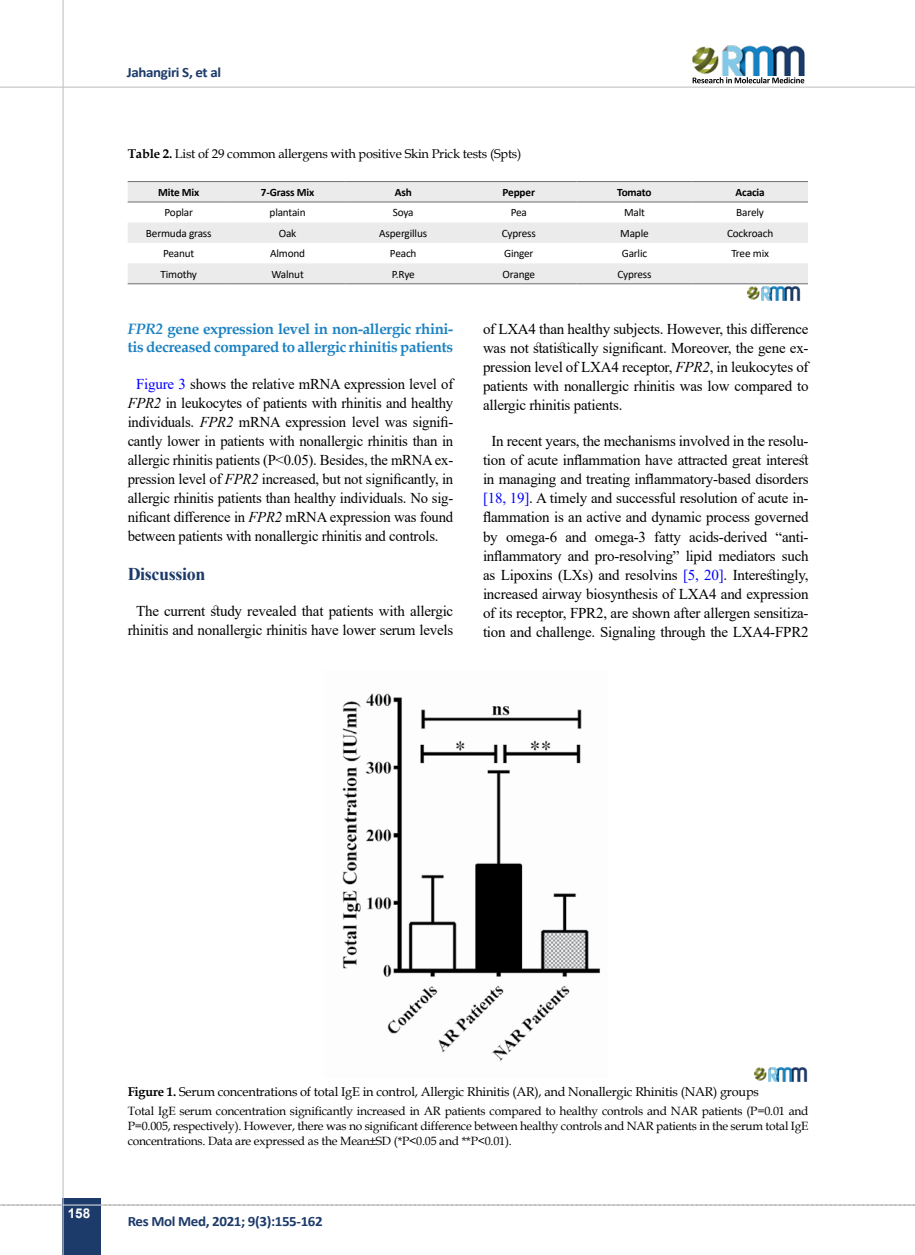
<style>
.page{position:relative;width:915px;height:1255px;background:#fff}
.page>*{position:absolute;margin:0;border:0;box-sizing:border-box;transform-origin:0 0}
.t1{font:700 18px "Times New Roman";letter-spacing:-.02em;color:#1d3b6a}
.t2{font:15px/19px "Times New Roman";letter-spacing:-.015em;color:#000;text-align:justify}
.t3{font:700 15px/18px "Book Antiqua";letter-spacing:-.02em;color:#1c82c2}
.t4{font:700 14.25px "Calibri";letter-spacing:-.025em;color:#1d3b6a;scale:1.05 1}
.t5{font:700 13.5px "Arial";color:#fff}
.t6{font:12.75px "Book Antiqua";letter-spacing:-.015em;color:#000}
.t7{font:12px/15px "Book Antiqua";letter-spacing:-.015em;color:#000;text-align:justify}
.t8{font:11.25px "Calibri";letter-spacing:-.015em;color:#000}
.t9{font:700 11.25px "Calibri";letter-spacing:-.015em;color:#000}
.s1{font-weight:700}
.s2{font-style:italic}
.s3{color:#00f}
</style>
<div class="page">
<svg style="left:0;top:1204px;width:915px;height:1px"></svg>
<div style="left:63px;top:1198px;width:38px;height:56px;background:#1d3b6a"></div>
<hr style="left:62px;top:0;width:2px;height:1254px;background:#c2c4c6">
<hr style="left:0;top:87px;width:914px;height:1px;background:#c2c4c6">
<hr style="left:63px;top:1204px;width:38px;height:1px;background:#ebebec">
<img style="left:692px;top:45px;width:113px;height:31px">
<svg style="left:692px;top:77px;width:112px;height:6px"></svg>
<img style="left:342px;top:693px;width:258px;height:368px">
<img style="left:753px;top:1067px;width:55px;height:13px">
<svg style="left:128px;top:182px;width:679px;height:101px;fill:#ebebec"></svg>
<hr style="left:128px;top:181px;width:102px;height:1px;background:#6d6e71">
<hr style="left:230px;top:181px;width:115px;height:1px;background:#6d6e71">
<hr style="left:345px;top:181px;width:116px;height:1px;background:#6d6e71">
<hr style="left:461px;top:181px;width:115px;height:1px;background:#6d6e71">
<hr style="left:576px;top:181px;width:116px;height:1px;background:#6d6e71">
<hr style="left:692px;top:181px;width:115px;height:1px;background:#6d6e71">
<hr style="left:128px;top:283px;width:102px;height:1px;background:#6d6e71">
<hr style="left:230px;top:283px;width:115px;height:1px;background:#6d6e71">
<hr style="left:345px;top:283px;width:116px;height:1px;background:#6d6e71">
<hr style="left:461px;top:283px;width:115px;height:1px;background:#6d6e71">
<hr style="left:576px;top:283px;width:116px;height:1px;background:#6d6e71">
<hr style="left:692px;top:283px;width:115px;height:1px;background:#6d6e71">
<hr style="left:128px;top:202px;width:102px;height:1px;background:#6d6e71">
<hr style="left:230px;top:202px;width:115px;height:1px;background:#6d6e71">
<hr style="left:345px;top:202px;width:116px;height:1px;background:#6d6e71">
<hr style="left:461px;top:202px;width:115px;height:1px;background:#6d6e71">
<hr style="left:576px;top:202px;width:116px;height:1px;background:#6d6e71">
<hr style="left:692px;top:202px;width:115px;height:1px;background:#6d6e71">
<img style="left:746px;top:286px;width:55px;height:15px">
<p class="t4" style="left:127px;top:62px;width:91px">Jahangiri S, et al</p>
<p class="t6" style="left:128px;top:145px;width:395px"><span class="s1">Table 2.</span> List of 29 common allergens with positive Skin Prick tests (Spts)</p>
<p class="t9" style="left:158px;top:184px;width:43px">Mite Mix</p>
<p class="t9" style="left:261px;top:184px;width:55px">7-Grass Mix</p>
<p class="t9" style="left:394px;top:184px;width:19px">Ash</p>
<p class="t9" style="left:502px;top:184px;width:34px">Pepper</p>
<p class="t9" style="left:617px;top:184px;width:36px">Tomato</p>
<p class="t9" style="left:735px;top:184px;width:31px">Acacia</p>
<p class="t8" style="left:164px;top:205px;width:30px">Poplar</p>
<p class="t8" style="left:269px;top:205px;width:37px">plantain</p>
<p class="t8" style="left:392px;top:205px;width:22px">Soya</p>
<p class="t8" style="left:510px;top:205px;width:18px">Pea</p>
<p class="t8" style="left:623px;top:205px;width:22px">Malt</p>
<p class="t8" style="left:736px;top:205px;width:29px">Barely</p>
<p class="t8" style="left:146px;top:225px;width:67px">Bermuda grass</p>
<p class="t8" style="left:279px;top:225px;width:19px">Oak</p>
<p class="t8" style="left:379px;top:225px;width:49px">Aspergillus</p>
<p class="t8" style="left:501px;top:225px;width:36px">Cypress</p>
<p class="t8" style="left:620px;top:225px;width:30px">Maple</p>
<p class="t8" style="left:726px;top:225px;width:48px">Cockroach</p>
<p class="t8" style="left:163px;top:246px;width:33px">Peanut</p>
<p class="t8" style="left:270px;top:246px;width:36px">Almond</p>
<p class="t8" style="left:390px;top:246px;width:28px">Peach</p>
<p class="t8" style="left:504px;top:246px;width:31px">Ginger</p>
<p class="t8" style="left:621px;top:246px;width:27px">Garlic</p>
<p class="t8" style="left:731px;top:246px;width:39px">Tree mix</p>
<p class="t8" style="left:160px;top:266px;width:38px">Timothy</p>
<p class="t8" style="left:271px;top:266px;width:34px">Walnut</p>
<p class="t8" style="left:391px;top:266px;width:25px">P.Rye</p>
<p class="t8" style="left:502px;top:266px;width:34px">Orange</p>
<p class="t8" style="left:617px;top:266px;width:36px">Cypress</p>
<p class="t3" style="left:128px;top:320px;width:327px"><span class="s2">FPR2</span> gene expression level in non-allergic rhini&shy;tis decreased compared to allergic rhinitis patients</p>
<p class="t2" style="left:128px;top:373px;width:327px;text-indent:9px"><span class="s3">Figure 3</span> shows the relative mRNA expression level of <span class="s2">FPR2</span> in leukocytes of patients with rhinitis and healthy individuals. <span class="s2">FPR2</span> mRNA expression level was signifi&shy;cantly lower in patients with nonallergic rhinitis than in allergic rhinitis patients (P&lt;0.05). Besides, the mRNA ex&shy;pression level of <span class="s2">FPR2</span> increased, but not significantly, in allergic rhinitis patients than healthy individuals. No sig&shy;nificant difference in <span class="s2">FPR2</span> mRNA expression was found between patients with nonallergic rhinitis and controls.</p>
<p class="t1" style="left:128px;top:560px;width:79px">Discussion</p>
<p class="t2" style="left:128px;top:600px;width:327px;text-align:center">The current study revealed that patients with allergic rhinitis and nonallergic rhinitis have lower serum levels</p>
<p class="t2" style="left:483px;top:319px;width:327px">of LXA4 than healthy subjects. However, this difference was not statistically significant. Moreover, the gene ex&shy;pression level of LXA4 receptor, <span class="s2">FPR2</span>, in leukocytes of patients with nonallergic rhinitis was low compared to allergic rhinitis patients.</p>
<p class="t2" style="left:483px;top:431px;width:327px;text-align:center">In recent years, the mechanisms involved in the resolu&shy;tion of acute inflammation have attracted great interest in managing and treating inflammatory-based disorders <span class="s3">[18, 19]</span>. A timely and successful resolution of acute in&shy;flammation is an active and dynamic process governed by omega-6 and omega-3 fatty acids-derived “anti&shy;inflammatory and pro-resolving” lipid mediators such as Lipoxins (LXs) and resolvins <span class="s3">[5, 20]</span>. Interestingly, increased airway biosynthesis of LXA4 and expression of its receptor, FPR2, are shown after allergen sensitiza&shy;tion and challenge. Signaling through the LXA4-FPR2</p>
<p class="t5" style="left:68px;top:1203px;width:24px">158</p>
<p class="t6" style="left:128px;top:1082px;width:632px"><span class="s1">Figure 1.</span> Serum concentrations of total IgE in control, Allergic Rhinitis (AR), and Nonallergic Rhinitis (NAR) groups</p>
<p class="t7" style="left:128px;top:1102px;width:682px">Total IgE serum concentration significantly increased in AR patients compared to healthy controls and NAR patients (P=0.01 and P=0.005, respectively). However, there was no significant difference between healthy controls and NAR patients in the serum total IgE concentrations. Data are expressed as the Mean±SD (*P&lt;0.05 and **P&lt;0.01).</p>
<p class="t4" style="left:128px;top:1210px;width:187px">Res Mol Med, 2021; 9(3):155-162</p>
</div>
